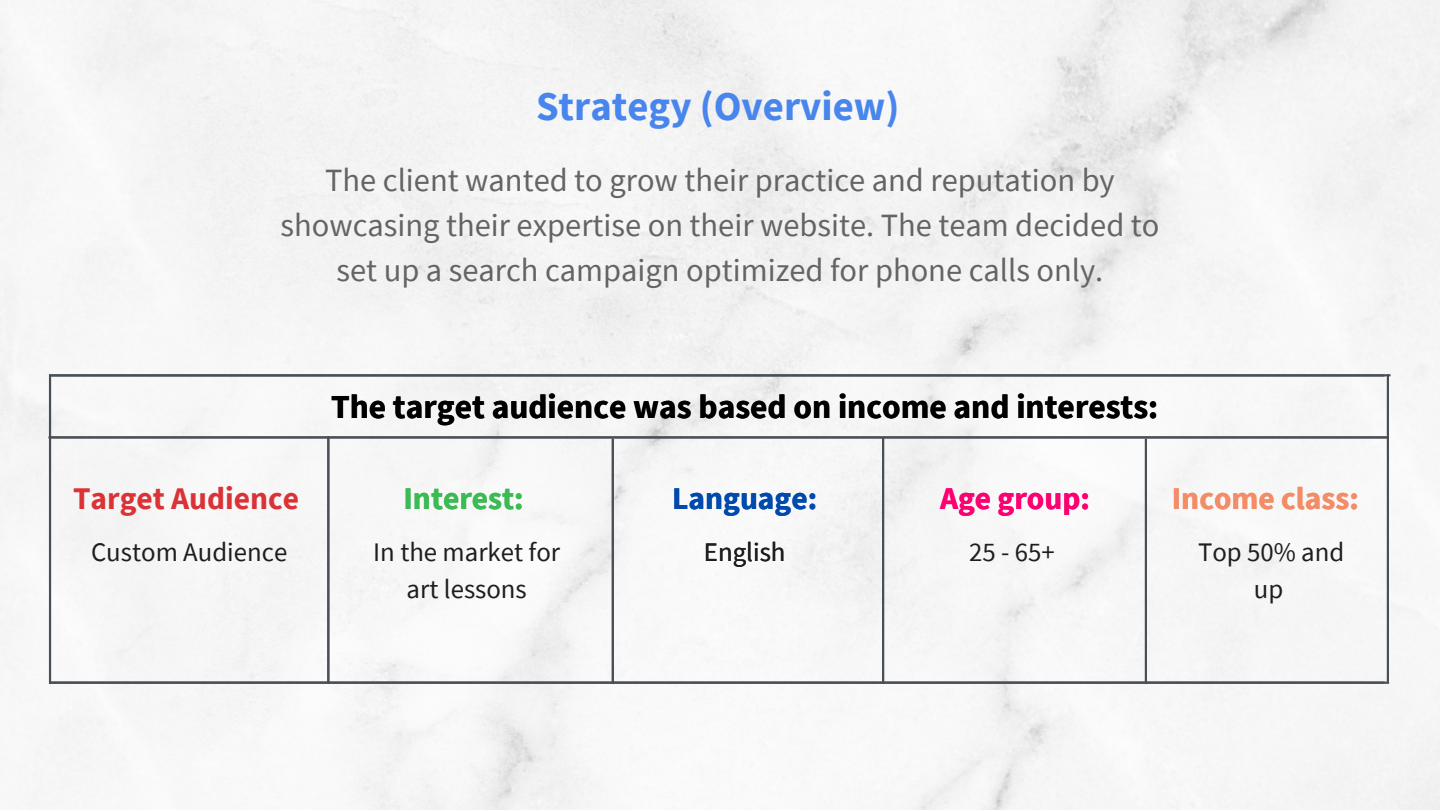
<style>
.page{position:relative;width:1440px;height:810px;background:#fff}
.page>*{position:absolute;margin:0;border:0;box-sizing:border-box;transform-origin:0 0}
.t1{font:700 40.7px "Source Sans Pro";color:#4885ed}
.t2{font:700 33.5px "Source Sans Pro";color:#000}
.t3{font:32.5px/45px "Source Sans Pro";color:#646464;text-align:center}
.t4{font:700 31.5px "Source Sans Pro";color:#f38d68}
.t5{font:700 31.5px "Source Sans Pro";color:#3cba54}
.t6{font:700 31.5px "Source Sans Pro";color:#004aad}
.t7{font:700 31.5px "Source Sans Pro";color:#fe0072}
.t8{font:700 31.5px "Source Sans Pro";color:#db3236}
.t9{font:26.8px/37px "Source Sans Pro";color:#1e1e1e;text-align:center}
</style>
<div class="page">
<hr style="left:49px;top:374px;width:2px;height:310px;background:#494f56">
<hr style="left:51px;top:374px;width:1334px;height:3px;background:#494f56">
<hr style="left:327px;top:436px;width:2px;height:248px;background:#494f56">
<hr style="left:612px;top:439px;width:2px;height:245px;background:#494f56">
<hr style="left:882px;top:438px;width:2px;height:246px;background:#494f56">
<hr style="left:1145px;top:439px;width:2px;height:245px;background:#494f56">
<hr style="left:1387px;top:374px;width:2px;height:308px;background:#494f56">
<hr style="left:51px;top:681px;width:1334px;height:3px;background:#494f56">
<hr style="left:51px;top:682px;width:1338px;height:2px;background:#494f56">
<hr style="left:49px;top:436px;width:1339px;height:3px;background:#494f56">
<p class="t1" style="left:536px;top:79px;width:365px">Strategy (Overview)</p>
<p class="t3" style="left:281px;top:157px;width:880px">The client wanted to grow their practice and reputation by showcasing their expertise on their website. The team decided to set up a search campaign optimized for phone calls only.</p>
<p class="t2" style="left:331px;top:385px;width:715px">The target audience was based on income and in</p>
<p class="t2" style="left:331px;top:385px;width:829px">The target audience was based on income and interests:</p>
<p class="t8" style="left:73px;top:477px;width:228px">Target Audience</p>
<p class="t4" style="left:1172px;top:477px;width:189px">Income class:</p>
<p class="t4" style="left:1172px;top:477px;width:189px">Income class:</p>
<p class="t5" style="left:404px;top:477px;width:122px">Interest:</p>
<p class="t5" style="left:404px;top:477px;width:122px">Interest:</p>
<p class="t6" style="left:672px;top:477px;width:146px">Language:</p>
<p class="t7" style="left:940px;top:477px;width:151px">Age group:</p>
<p class="t6" style="left:672px;top:477px;width:146px">Language:</p>
<p class="t7" style="left:940px;top:477px;width:151px">Age group:</p>
<p class="t9" style="left:91px;top:534px;width:198px">Custom Audience</p>
<p class="t9" style="left:373px;top:534px;width:188px">In the market for art lessons</p>
<p class="t9" style="left:704px;top:534px;width:83px">English</p>
<p class="t9" style="left:969px;top:534px;width:87px">25 - 65+</p>
<p class="t9" style="left:1198px;top:534px;width:148px">Top 50% and up</p>
</div>
